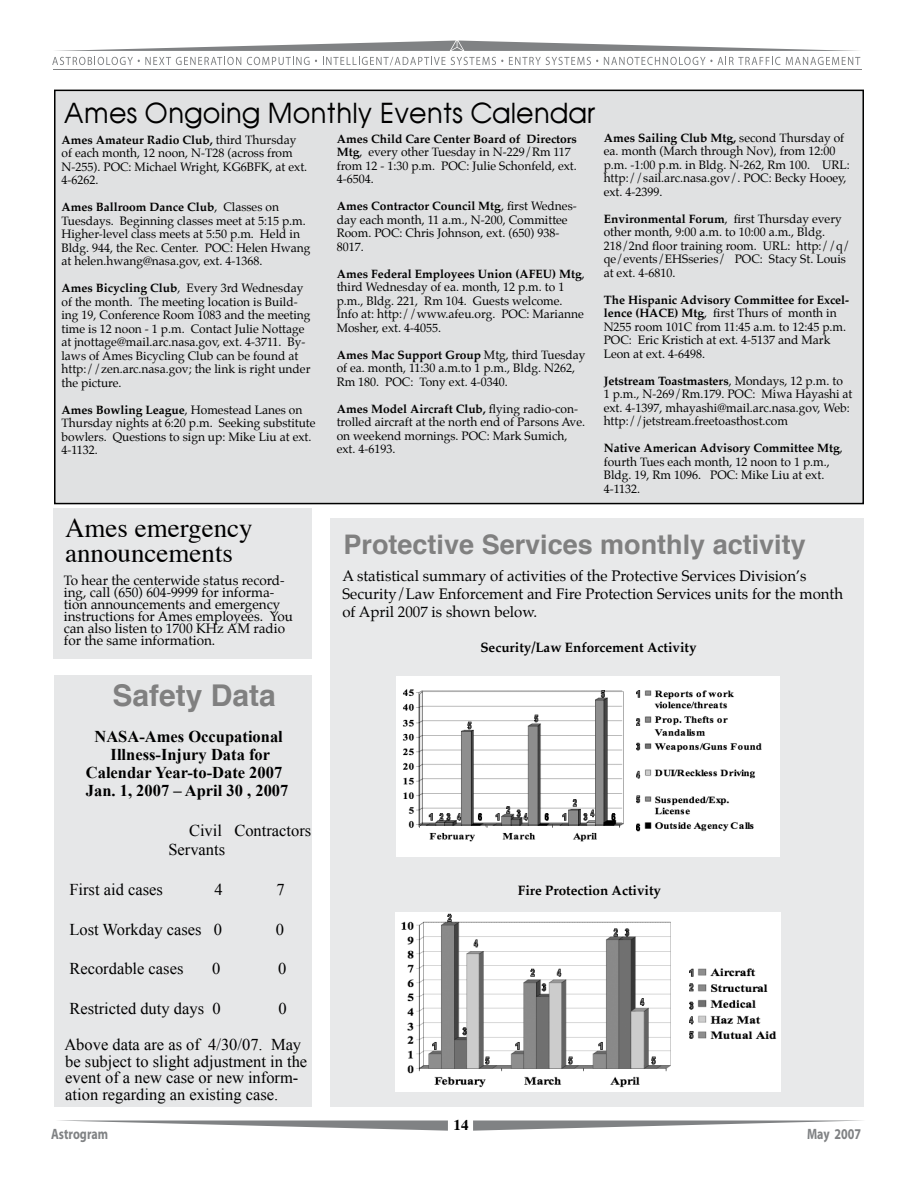
<style>
.page{position:relative;width:918px;height:1188px;background:#fff}
.page>*{position:absolute;margin:0;border:0;box-sizing:border-box;transform-origin:0 0}
.t1{font:700 30px "Helvetica";color:#808080}
.t2{font:700 27px "Helvetica";color:#808080}
.t3{font:27px "Avant Garde";color:#000}
.t4{font:27px/25.5px "Times";color:#000}
.t5{font:16.5px/16.5px "Times New Roman";color:#000}
.t6{font:700 16.5px/18px "Times New Roman";color:#000;text-align:center}
.t7{font:15px/18px "Palatino";color:#000}
.t8{font:700 15px "Myriad";color:#808284;scale:.8 1}
.t9{font:700 15px "Times";color:#000}
.t10{font:13.5px/12px "Palatino";color:#000}
.t11{font:700 13.5px "Palatino";color:#000}
.t12{font:12px/13.5px "Palatino";color:#000}
.s1{font-weight:700}
</style>
<div class="page">
<svg style="left:473px;top:1120px;width:390px;height:11px"></svg>
<svg style="left:58px;top:1120px;width:390px;height:11px"></svg>
<hr style="left:53px;top:69px;width:809px;height:1px;background:#808284">
<svg style="left:56px;top:40px;width:803px;height:11px"></svg>
<svg style="left:52px;top:57px;width:189px;height:8px"></svg>
<svg style="left:247px;top:57px;width:70px;height:8px"></svg>
<svg style="left:323px;top:57px;width:180px;height:8px"></svg>
<svg style="left:509px;top:57px;width:89px;height:8px"></svg>
<svg style="left:604px;top:57px;width:176px;height:8px"></svg>
<svg style="left:786px;top:57px;width:74px;height:8px"></svg>
<div style="left:55px;top:90px;width:808px;height:414px;background:#e0e1e2"></div>
<div style="left:54px;top:90px;width:810px;height:414px;border:2px solid #000"></div>
<div style="left:53px;top:508px;width:259px;height:150px;background:#e6e7e8"></div>
<div style="left:54px;top:675px;width:258px;height:432px;background:#e6e7e8"></div>
<div style="left:330px;top:518px;width:534px;height:589px;background:#e8e9ea"></div>
<img style="left:397px;top:676px;width:382px;height:181px">
<img style="left:395px;top:912px;width:386px;height:180px">
<h2 class="t3" style="left:64px;top:97px;width:533px">Ames Ongoing Monthly Events Calendar</h2>
<p class="t12" style="left:62px;top:134px;width:247px"><span class="s1">Ames Amateur Radio Club,</span> third Thursday of each month, 12 noon, N-T28 (across from N-255). POC: Michael Wright, KG6BFK, at ext.<br>4-6262.</p>
<p class="t12" style="left:62px;top:201px;width:251px"><span class="s1">Ames Ballroom Dance Club</span>, Classes on Tuesdays. Beginning classes meet at 5:15 p.m.<br>Higher-level class meets at 5:50 p.m. Held in Bldg. 944, the Rec. Center. POC: Helen Hwang at helen.hwang@nasa.gov, ext. 4-1368.</p>
<p class="t12" style="left:62px;top:282px;width:251px"><span class="s1">Ames Bicycling Club</span>, Every 3rd Wednesday of the month. The meeting location is Build&shy;ing 19, Conference Room 1083 and the meeting time is 12 noon - 1 p.m. Contact Julie Nottage at jnottage@mail.arc.nasa.gov, ext. 4-3711. By&shy;laws of Ames Bicycling Club can be found at http://zen.arc.nasa.gov; the link is right under the picture.</p>
<p class="t12" style="left:62px;top:404px;width:256px"><span class="s1">Ames Bowling League</span>, Homestead Lanes on Thursday nights at 6:20 p.m. Seeking substitute bowlers. Questions to sign up: Mike Liu at ext.<br>4-1132.</p>
<p class="t12" style="left:337px;top:133px;width:242px"><span class="s1">Ames Child Care Center Board of Directors Mtg</span>, every other Tuesday in N-229/Rm 117 from 12 - 1:30 p.m. POC: Julie Schonfeld, ext.<br>4-6504.</p>
<p class="t12" style="left:337px;top:200px;width:242px"><span class="s1">Ames Contractor Council Mtg</span>, first Wednes&shy;day each month, 11 a.m., N-200, Committee Room. POC: Chris Johnson, ext. (650) 938- 8017.</p>
<p class="t12" style="left:337px;top:268px;width:249px"><span class="s1">Ames Federal Employees Union (AFEU) Mtg</span>, third Wednesday of ea. month, 12 p.m. to 1 p.m., Bldg. 221, Rm 104. Guests welcome.<br>Info at: http://www.afeu.org. POC: Marianne Mosher, ext. 4-4055.</p>
<p class="t12" style="left:337px;top:349px;width:250px"><span class="s1">Ames Mac Support Group</span> Mtg, third Tuesday of ea. month, 11:30 a.m.to 1 p.m., Bldg. N262,<br>Rm 180. POC: Tony ext. 4-0340.</p>
<p class="t12" style="left:337px;top:403px;width:250px"><span class="s1">Ames Model Aircraft Club,</span> flying radio-con&shy;trolled aircraft at the north end of Parsons Ave. on weekend mornings. POC: Mark Sumich, ext. 4-6193.</p>
<p class="t12" style="left:604px;top:132px;width:248px"><span class="s1">Ames Sailing Club Mtg,</span> second Thursday of ea. month (March through Nov), from 12:00 p.m. -1:00 p.m. in Bldg. N-262, Rm 100. URL: http://sail.arc.nasa.gov/. POC: Becky Hooey, ext. 4-2399.</p>
<p class="t12" style="left:604px;top:213px;width:248px"><span class="s1">Environmental Forum</span>, first Thursday every other month, 9:00 a.m. to 10:00 a.m., Bldg.<br>218/2nd floor training room. URL: http://q/ qe/events/EHSseries/ POC: Stacy St. Louis at ext. 4-6810.</p>
<p class="t12" style="left:604px;top:294px;width:247px"><span class="s1">The Hispanic Advisory Committee for Excel&shy;lence (HACE) Mtg</span>, first Thurs of month in N255 room 101C from 11:45 a.m. to 12:45 p.m.<br>POC: Eric Kristich at ext. 4-5137 and Mark Leon at ext. 4-6498.</p>
<p class="t12" style="left:604px;top:375px;width:250px"><span class="s1">Jetstream Toastmasters</span>, Mondays, 12 p.m. to<br>1 p.m., N-269/Rm.179. POC: Miwa Hayashi at ext. 4-1397, mhayashi@mail.arc.nasa.gov, Web: http://jetstream.freetoasthost.com</p>
<p class="t12" style="left:604px;top:443px;width:241px"><span class="s1">Native American Advisory Committee Mtg</span>, fourth Tues each month, 12 noon to 1 p.m.,<br>Bldg. 19, Rm 1096. POC: Mike Liu at ext.<br>4-1132.</p>
<h2 class="t4" style="left:65px;top:513px;width:189px">Ames emergency announcements</h2>
<p class="t10" style="left:64px;top:575px;width:231px">To hear the centerwide status record&shy;ing, call (650) 604-9999 for informa&shy;tion announcements and emergency instructions for Ames employees. You can also listen to 1700 KHz AM radio for the same information.</p>
<h1 class="t1" style="left:112px;top:668px;width:165px">Safety Data</h1>
<h3 class="t6" style="left:86px;top:727px;width:204px">NASA-Ames Occupational<br>Illness-Injury Data for<br>Calendar Year-to-Date 2007<br>Jan. 1, 2007 – April 30 , 2007</h3>
<h3 class="t5" style="left:168px;top:820px;width:145px;line-height:19.8px;text-indent:21px">Civil Contractors<br>Servants</h3>
<h3 class="t5" style="left:69px;top:881px;width:95px">First aid cases</h3>
<h3 class="t5" style="left:214px;top:881px;width:10px">4</h3>
<h3 class="t5" style="left:276px;top:881px;width:10px">7</h3>
<h3 class="t5" style="left:69px;top:921px;width:154px">Lost Workday cases 0</h3>
<h3 class="t5" style="left:276px;top:921px;width:10px">0</h3>
<h3 class="t5" style="left:69px;top:960px;width:116px">Recordable cases</h3>
<h3 class="t5" style="left:212px;top:960px;width:10px">0</h3>
<h3 class="t5" style="left:278px;top:960px;width:10px">0</h3>
<h3 class="t5" style="left:69px;top:1000px;width:153px">Restricted duty days 0</h3>
<h3 class="t5" style="left:278px;top:1000px;width:10px">0</h3>
<h3 class="t5" style="left:64px;top:1036px;width:244px">Above data are as of 4/30/07. May be subject to slight adjustment in the event of a new case or new inform&shy;ation regarding an existing case.</h3>
<h2 class="t2" style="left:344px;top:520px;width:464px">Protective Services monthly activity</h2>
<p class="t7" style="left:342px;top:568px;width:502px">A statistical summary of activities of the Protective Services Division’s<br>Security/Law Enforcement and Fire Protection Services units for the month of April 2007 is shown below.</p>
<p class="t11" style="left:480px;top:639px;width:218px">Security/Law Enforcement Activity</p>
<p class="t11" style="left:518px;top:882px;width:145px">Fire Protection Activity</p>
<p class="t9" style="left:454px;top:1110px;width:16px">14</p>
<p class="t8" style="left:51px;top:1127px;width:73px">Astrogram</p>
<p class="t8" style="left:807px;top:1127px;width:69px">May 2007</p>
</div>
